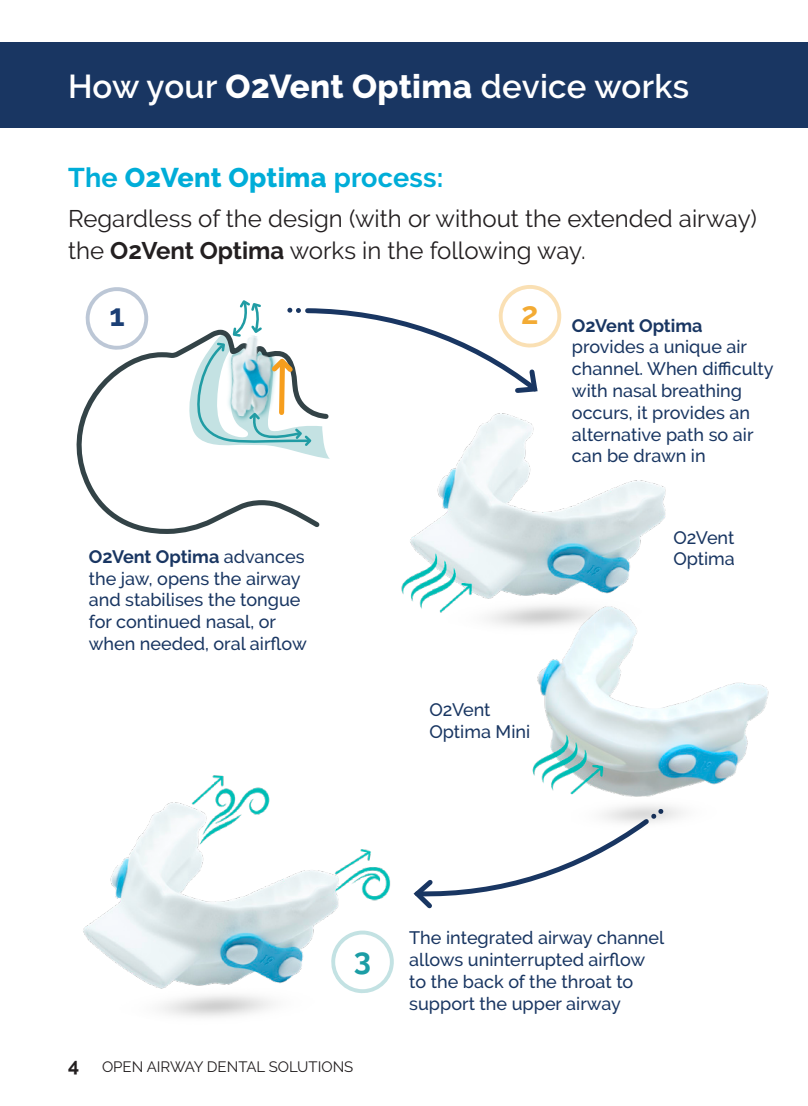
<style>
.page{position:relative;width:808px;height:1106px;background:#fff}
.page>*{position:absolute;margin:0;border:0;box-sizing:border-box;transform-origin:0 0}
.t1{font:600 33px "Raleway";letter-spacing:.01em;color:#fff}
.t2{font:700 30.9px "Raleway";color:#1b3f75}
.t3{font:700 30.9px "Raleway";color:#f3ab34}
.t4{font:700 30.9px "Raleway";color:#1b9da5}
.SUBHEAD_1{font:800 27px "Raleway";letter-spacing:.01em;color:#00add8}
.BODY_1{font:24px/31.5px "Raleway";color:#231f20}
.CAPTION_1_Blue{font:500 18px/21.6px "Raleway";color:#193662}
.t5{font:15px "Raleway";color:#231f20}
.s1{font-weight:800}
.s2{font-weight:700}
.s3{font-weight:700;font-size:19.5px}
</style>
<div class="page">
<div style="left:0;top:43px;width:808px;height:85px;background:#193662"></div>
<svg style="left:77px;top:346px;width:243px;height:188px"></svg>
<svg style="left:86px;top:287px;width:62px;height:63px"></svg>
<img style="left:401px;top:459px;width:265px;height:168px">
<img style="left:83px;top:775px;width:308px;height:242px">
<svg style="left:331px;top:930px;width:63px;height:63px"></svg>
<svg style="left:187px;top:285px;width:374px;height:174px"></svg>
<svg style="left:413px;top:840px;width:210px;height:69px"></svg>
<img style="left:517px;top:592px;width:252px;height:248px">
<p class="t1" style="left:68px;top:67px;width:623px">How your <span class="s1">O2Vent Optima</span> device works</p>
<p class="SUBHEAD_1" style="left:68px;top:162px;width:377px"><span class="s2">The</span> O2Vent Optima <span class="s2">process:</span></p>
<p class="BODY_1" style="left:68px;top:203px;width:690px">Regardless of the design (with or without the extended airway) the <span class="s2">O2Vent Optima</span> works in the following way.</p>
<p class="t2" style="left:109px;top:298px;width:17px">1</p>
<p class="CAPTION_1_Blue" style="left:89px;top:546px;width:219px"><span class="s2">O2Vent Optima</span> advances the jaw, opens the airway and stabilises the tongue for continued nasal, or when needed, oral airflow</p>
<p class="t3" style="left:521px;top:296px;width:19px">2</p>
<p class="CAPTION_1_Blue" style="left:572px;top:314px;width:203px"><span class="s2">O2Vent Optima </span>provides a unique air channel. When difficulty with nasal breathing occurs, it provides an alternative path so air can be drawn in</p>
<p class="CAPTION_1_Blue" style="left:673px;top:526px;width:63px">O2Vent<br>Optima</p>
<p class="CAPTION_1_Blue" style="left:429px;top:699px;width:102px">O2Vent<br>Optima Mini</p>
<p class="t4" style="left:354px;top:941px;width:19px">3</p>
<p class="t5" style="left:68px;top:1058px;width:287px"><span class="s3">4</span> OPEN AIRWAY DENTAL SOLUTIONS</p>
<p class="CAPTION_1_Blue" style="left:409px;top:927px;width:257px">The integrated airway channel allows uninterrupted airflow to the back of the throat to support the upper airway</p>
</div>
